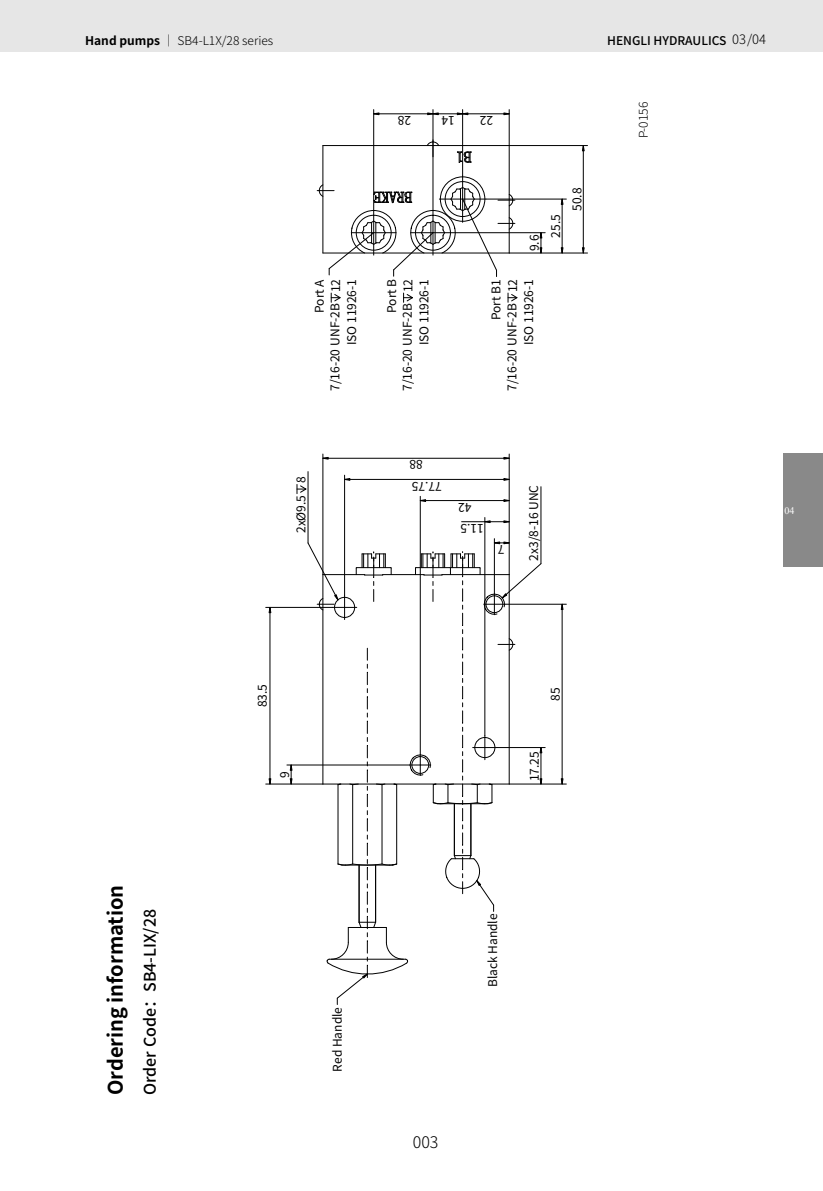
<style>
.page{position:relative;width:823px;height:1191px;background:#fff}
.page>*{position:absolute;margin:0;border:0;box-sizing:border-box;transform-origin:0 0}
.t1{font:700 20px "Noto Sans Hans";color:#000}
.正文{font:500 16px "Noto Sans Hans";color:#000}
.t2{font:300 16px "Noto Sans Hans";color:#000}
.t3{font:12px/21.6px "Noto Sans Hans";color:#000}
.小角标{font:300 12px "Noto Sans Hans";color:#000}
.t4{font:500 12px "Noto Sans Hans";color:#000}
.t5{font:10px "Times New Roman";color:#fff}
.s1{font-weight:700}
.s2{font-weight:300;font-size:13px}
</style>
<div class="page">
<div style="left:0;top:0;width:822px;height:51px;background:#e6e6e6"></div>
<div style="left:782px;top:454px;width:40px;height:113px;background:#898989"></div>
<svg style="left:296px;top:484px;width:11px;height:10px"></svg>
<svg style="left:330px;top:293px;width:11px;height:9px"></svg>
<svg style="left:403px;top:293px;width:10px;height:9px"></svg>
<svg style="left:507px;top:293px;width:10px;height:9px"></svg>
<hr style="left:508px;top:146px;width:1px;height:107px;background:#000">
<hr style="left:323px;top:145px;width:186px;height:1px;background:#000">
<hr style="left:322px;top:146px;width:1px;height:107px;background:#000">
<svg style="left:457px;top:151px;width:14px;height:12px"></svg>
<hr style="left:561px;top:604px;width:1px;height:180px;background:#000">
<hr style="left:540px;top:487px;width:1px;height:76px;background:#000">
<hr style="left:508px;top:454px;width:1px;height:120px;background:#000">
<hr style="left:493px;top:538px;width:1px;height:55px;background:#000">
<hr style="left:484px;top:517px;width:1px;height:218px;background:#000">
<hr style="left:509px;top:783px;width:57px;height:1px;background:#000">
<hr style="left:265px;top:783px;width:58px;height:1px;background:#000">
<hr style="left:287px;top:764px;width:122px;height:1px;background:#000">
<hr style="left:419px;top:496px;width:1px;height:258px;background:#000">
<hr style="left:496px;top:747px;width:49px;height:1px;background:#000">
<hr style="left:344px;top:475px;width:1px;height:120px;background:#000">
<hr style="left:322px;top:454px;width:1px;height:120px;background:#000">
<hr style="left:307px;top:471px;width:1px;height:72px;background:#000">
<svg style="left:290px;top:764px;width:2px;height:20px"></svg>
<hr style="left:269px;top:607px;width:1px;height:177px;background:#000">
<hr style="left:265px;top:607px;width:67px;height:1px;background:#000">
<hr style="left:504px;top:604px;width:62px;height:1px;background:#000">
<hr style="left:461px;top:521px;width:48px;height:1px;background:#000">
<hr style="left:420px;top:500px;width:89px;height:1px;background:#000">
<hr style="left:344px;top:479px;width:165px;height:1px;background:#000">
<hr style="left:323px;top:458px;width:186px;height:1px;background:#000">
<hr style="left:582px;top:146px;width:1px;height:107px;background:#000">
<hr style="left:561px;top:199px;width:1px;height:54px;background:#000">
<svg style="left:539px;top:233px;width:3px;height:20px"></svg>
<hr style="left:508px;top:110px;width:1px;height:36px;background:#000">
<hr style="left:509px;top:253px;width:78px;height:1px;background:#000">
<hr style="left:462px;top:110px;width:1px;height:66px;background:#000">
<hr style="left:455px;top:232px;width:90px;height:1px;background:#000">
<hr style="left:432px;top:110px;width:1px;height:100px;background:#000">
<hr style="left:485px;top:199px;width:81px;height:1px;background:#000">
<hr style="left:373px;top:110px;width:1px;height:100px;background:#000">
<hr style="left:509px;top:145px;width:78px;height:1px;background:#000">
<hr style="left:373px;top:113px;width:136px;height:1px;background:#000">
<svg style="left:426px;top:140px;width:13px;height:17px"></svg>
<svg style="left:317px;top:176px;width:197px;height:100px"></svg>
<svg style="left:307px;top:541px;width:235px;height:463px"></svg>
<p class="小角标" style="left:85px;top:33px;width:189px"><span class="s1">Hand pumps</span> ｜ SB4-L1X/28 series</p>
<p class="t4" style="left:606px;top:33px;width:160px">HENGLI HYDRAULICS <span class="s2">03/04</span></p>
<p class="t3" style="left:411px;top:131px;width:15px;rotate:-180deg">28</p>
<p class="t3" style="left:454px;top:131px;width:15px;rotate:-180deg">14</p>
<p class="t3" style="left:492px;top:131px;width:15px;rotate:-180deg">22</p>
<p class="t3" style="left:523px;top:238px;width:25px;text-indent:-14px;rotate:-90deg">9.6<br>25.5</p>
<p class="t3" style="left:325px;top:292px;width:15px;rotate:-90deg">12</p>
<p class="t3" style="left:381px;top:313px;width:36px;rotate:-90deg">Port B</p>
<p class="t3" style="left:308px;top:313px;width:35px;rotate:-90deg">Port A</p>
<p class="t3" style="left:502px;top:292px;width:15px;rotate:-90deg">12</p>
<p class="t3" style="left:397px;top:292px;width:15px;rotate:-90deg">12</p>
<p class="t3" style="left:485px;top:320px;width:42px;rotate:-90deg">Port B1</p>
<p class="t3" style="left:341px;top:345px;width:68px;rotate:-90deg">ISO 11926-1</p>
<p class="t3" style="left:413px;top:345px;width:68px;rotate:-90deg">ISO 11926-1</p>
<p class="t3" style="left:518px;top:345px;width:68px;rotate:-90deg">ISO 11926-1</p>
<p class="t3" style="left:324px;top:391px;width:89px;rotate:-90deg">7/16-20 UNF-2B</p>
<p class="t3" style="left:397px;top:391px;width:89px;rotate:-90deg">7/16-20 UNF-2B</p>
<p class="t3" style="left:501px;top:391px;width:89px;rotate:-90deg">7/16-20 UNF-2B</p>
<p class="t3" style="left:566px;top:211px;width:25px;rotate:-90deg">50.8</p>
<p class="小角标" style="left:636px;top:138px;width:38px;rotate:-90deg">P-0156</p>
<p class="t3" style="left:290px;top:483px;width:8px;rotate:-90deg">8</p>
<p class="t3" style="left:290px;top:533px;width:40px;rotate:-90deg">2xØ9.5</p>
<p class="t3" style="left:422px;top:475px;width:15px;rotate:-180deg">88</p>
<p class="t3" style="left:441px;top:497px;width:31px;rotate:-180deg">77.75</p>
<p class="t3" style="left:471px;top:518px;width:15px;rotate:-180deg">42</p>
<p class="t3" style="left:483px;top:539px;width:25px;rotate:-180deg">11.5</p>
<p class="t3" style="left:504px;top:560px;width:8px;rotate:-180deg">7</p>
<p class="t3" style="left:523px;top:561px;width:77px;rotate:-90deg">2x3/8-16 UNC</p>
<p class="t5" style="left:784px;top:503px;width:11px">04</p>
<p class="t1" style="left:104px;top:1095px;width:212px;rotate:-90deg">Ordering information</p>
<p class="正文" style="left:141px;top:1095px;width:188px;rotate:-90deg">Order Code：SB4-LIX/28</p>
<p class="t3" style="left:252px;top:707px;width:25px;rotate:-90deg">83.5</p>
<p class="t3" style="left:274px;top:777px;width:8px;rotate:-90deg">9</p>
<p class="t3" style="left:327px;top:1071px;width:66px;rotate:-90deg">Red Handle</p>
<p class="t3" style="left:544px;top:701px;width:15px;rotate:-90deg">85</p>
<p class="t3" style="left:523px;top:781px;width:31px;rotate:-90deg">17.25</p>
<p class="t3" style="left:482px;top:987px;width:75px;rotate:-90deg">Black Handle</p>
<h2 class="t2" style="left:412px;top:1133px;width:27px">003</h2>
</div>
